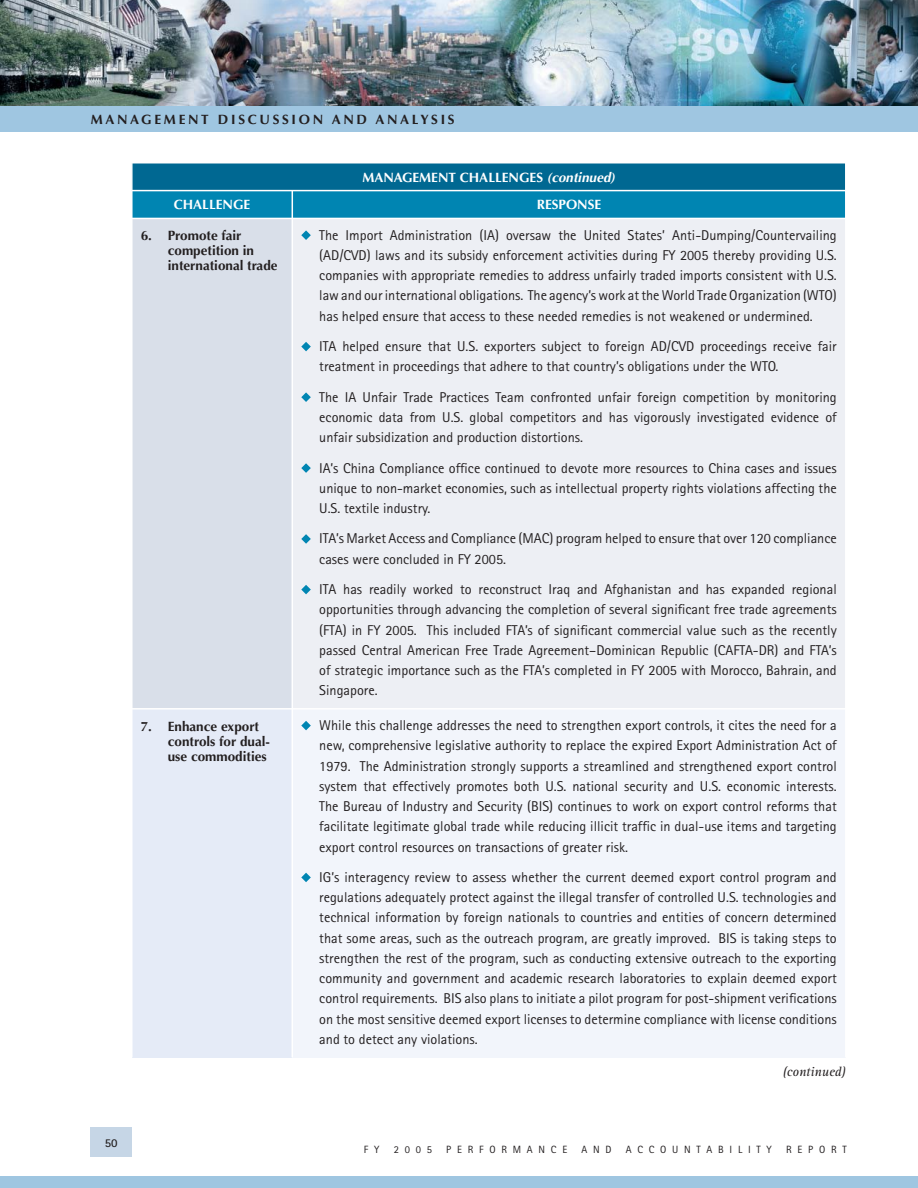
<style>
.page{position:relative;width:918px;height:1188px;background:#fff}
.page>*{position:absolute;margin:0;border:0;box-sizing:border-box;transform-origin:0 0}
.t1{font:14.25px/20.2px "Rotis Sans Serif";color:#231f20;text-align:justify}
.t2{font:700 13.5px/15px "Optima";color:#231f20}
.t3{font:700 13.5px "Optima";color:#fff}
.t4{font:700 13.5px "Optima";letter-spacing:.2em;color:#231f20}
.t5{font:italic 13.5px "Rotis Serif";color:#231f20}
.t6{font:700 12px "Rotis Sans Serif";color:#231f20}
.t7{font:10.5px "Rotis Sans Serif";letter-spacing:.55em;color:#231f20}
.s1{font-style:italic}
</style>
<div class="page">
<div style="left:132px;top:163px;width:714px;height:28px;background:#006892"></div>
<div style="left:132px;top:218px;width:160px;height:491px;background:#d9dfe9"></div>
<div style="left:292px;top:218px;width:554px;height:491px;background:#edeff4"></div>
<div style="left:132px;top:709px;width:160px;height:348px;background:#e5ebf7"></div>
<div style="left:292px;top:709px;width:554px;height:348px;background:#f2f5fb"></div>
<hr style="left:131px;top:162px;width:161px;height:2px;background:#fff">
<hr style="left:131px;top:164px;width:2px;height:26px;background:#fff">
<hr style="left:292px;top:162px;width:555px;height:2px;background:#fff">
<hr style="left:845px;top:164px;width:2px;height:26px;background:#fff">
<svg style="left:132px;top:191px;width:713px;height:27px;background:#0688b4"></svg>
<hr style="left:131px;top:218px;width:161px;height:1px;background:#fff">
<hr style="left:131px;top:219px;width:2px;height:489px;background:#fff">
<hr style="left:292px;top:218px;width:555px;height:1px;background:#fff">
<hr style="left:845px;top:219px;width:2px;height:489px;background:#fff">
<hr style="left:131px;top:708px;width:161px;height:2px;background:#fff">
<hr style="left:131px;top:710px;width:2px;height:347px;background:#fff">
<hr style="left:292px;top:708px;width:555px;height:2px;background:#fff">
<hr style="left:845px;top:710px;width:2px;height:347px;background:#fff">
<hr style="left:131px;top:190px;width:716px;height:1px;background:#fff">
<hr style="left:292px;top:710px;width:1px;height:347px;background:#fff">
<hr style="left:292px;top:219px;width:1px;height:489px;background:#fff">
<svg style="left:301px;top:230px;width:10px;height:10px"></svg>
<svg style="left:301px;top:342px;width:10px;height:9px"></svg>
<svg style="left:301px;top:392px;width:10px;height:10px"></svg>
<svg style="left:301px;top:463px;width:10px;height:10px"></svg>
<svg style="left:301px;top:534px;width:10px;height:10px"></svg>
<svg style="left:301px;top:585px;width:10px;height:9px"></svg>
<svg style="left:301px;top:721px;width:10px;height:9px"></svg>
<svg style="left:301px;top:873px;width:10px;height:9px"></svg>
<div style="left:91px;top:1127px;width:41px;height:29px;background:#c6d6e6"></div>
<div style="left:0;top:1176px;width:917px;height:12px;background:#9fc6e1"></div>
<img style="left:0;top:0;width:917px;height:106px">
<div style="left:0;top:106px;width:917px;height:25px;background:#9fc6e1"></div>
<p class="t4" style="left:91px;top:113px;width:365px">MANAGEMENT DISCUSSION AND ANALYSIS</p>
<p class="t3" style="left:362px;top:171px;width:254px">MANAGEMENT CHALLENGES <span class="s1">(continued)</span></p>
<p class="t3" style="left:174px;top:199px;width:78px">CHALLENGE</p>
<p class="t3" style="left:537px;top:199px;width:66px">RESPONSE</p>
<p class="t2" style="left:168px;top:230px;width:111px;text-indent:-27px">6. Promote fair competition in international trade</p>
<p class="t1" style="left:319px;top:226px;width:519px">The Import Administration (IA) oversaw the United States’ Anti-Dumping/Countervailing (AD/CVD) laws and its subsidy enforcement activities during FY 2005 thereby providing U.S. companies with appropriate remedies to address unfairly traded imports consistent with U.S. law and our international obligations. The agency’s work at the World Trade Organization (WTO) has helped ensure that access to these needed remedies is not weakened or undermined.</p>
<p class="t1" style="left:319px;top:338px;width:519px">ITA helped ensure that U.S. exporters subject to foreign AD/CVD proceedings receive fair treatment in proceedings that adhere to that country’s obligations under the WTO.</p>
<p class="t1" style="left:319px;top:388px;width:519px">The IA Unfair Trade Practices Team confronted unfair foreign competition by monitoring economic data from U.S. global competitors and has vigorously investigated evidence of unfair subsidization and production distortions.</p>
<p class="t1" style="left:319px;top:459px;width:519px">IA’s China Compliance office continued to devote more resources to China cases and issues unique to non-market economies, such as intellectual property rights violations affecting the U.S. textile industry.</p>
<p class="t1" style="left:319px;top:530px;width:519px">ITA’s Market Access and Compliance (MAC) program helped to ensure that over 120 compliance cases were concluded in FY 2005.</p>
<p class="t1" style="left:319px;top:581px;width:519px">ITA has readily worked to reconstruct Iraq and Afghanistan and has expanded regional opportunities through advancing the completion of several significant free trade agreements (FTA) in FY 2005. This included FTA’s of significant commercial value such as the recently passed Central American Free Trade Agreement–Dominican Republic (CAFTA-DR) and FTA’s of strategic importance such as the FTA’s completed in FY 2005 with Morocco, Bahrain, and Singapore.</p>
<p class="t2" style="left:168px;top:720px;width:104px;text-indent:-27px">7. Enhance export controls for dual&shy;use commodities</p>
<p class="t1" style="left:319px;top:717px;width:519px">While this challenge addresses the need to strengthen export controls, it cites the need for a new, comprehensive legislative authority to replace the expired Export Administration Act of 1979. The Administration strongly supports a streamlined and strengthened export control system that effectively promotes both U.S. national security and U.S. economic interests.<br>The Bureau of Industry and Security (BIS) continues to work on export control reforms that facilitate legitimate global trade while reducing illicit traffic in dual-use items and targeting export control resources on transactions of greater risk.</p>
<p class="t1" style="left:319px;top:868px;width:519px">IG’s interagency review to assess whether the current deemed export control program and regulations adequately protect against the illegal transfer of controlled U.S. technologies and technical information by foreign nationals to countries and entities of concern determined that some areas, such as the outreach program, are greatly improved. BIS is taking steps to strengthen the rest of the program, such as conducting extensive outreach to the exporting community and government and academic research laboratories to explain deemed export control requirements. BIS also plans to initiate a pilot program for post-shipment verifications on the most sensitive deemed export licenses to determine compliance with license conditions and to detect any violations.</p>
<p class="t5" style="left:783px;top:1067px;width:65px">(continued)</p>
<p class="t6" style="left:105px;top:1138px;width:14px">50</p>
<p class="t7" style="left:364px;top:1145px;width:17px">F Y</p>
<p class="t7" style="left:394px;top:1145px;width:40px">2005</p>
<p class="t7" style="left:446px;top:1145px;width:122px">PERFORMANCE</p>
<p class="t7" style="left:582px;top:1145px;width:32px">AND</p>
<p class="t7" style="left:626px;top:1145px;width:148px">ACCOUNTABILITY</p>
<p class="t7" style="left:786px;top:1145px;width:62px">REPORT</p>
</div>
